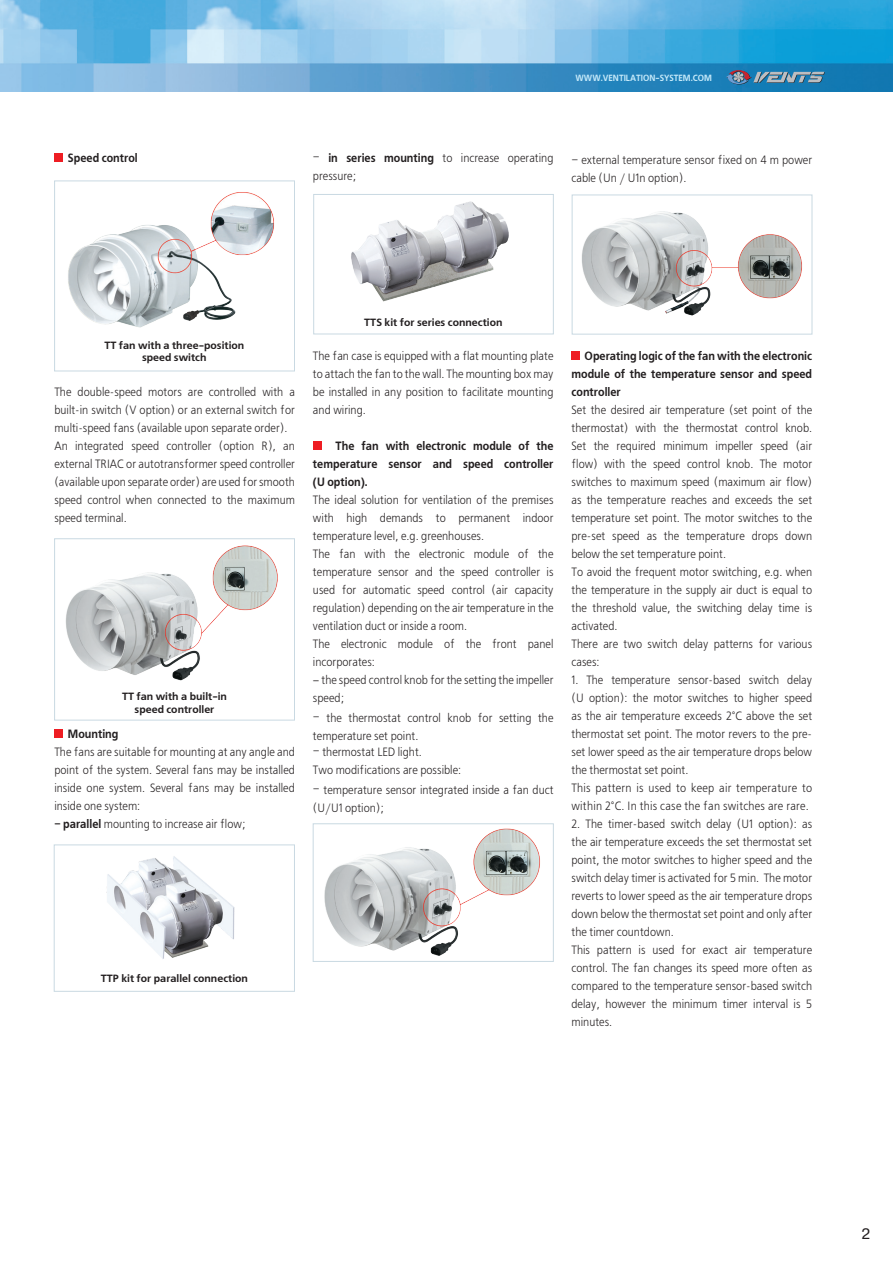
<style>
.page{position:relative;width:893px;height:1263px;background:#fff}
.page>*{position:absolute;margin:0;border:0;box-sizing:border-box;transform-origin:0 0}
.t1{font:15px "Pragmatica C";color:#231f20}
.t2{font:12px/18px "Free Set C";color:#231f20;scale:.9 1}
.t3{font:700 12px/18px "Free Set C";color:#231f20;text-align:justify;scale:.9 1}
.t4{font:700 10.5px/12.6px "Free Set C";color:#231f20;text-align:center}
.t5{font:700 9px "Free Set C";color:#c6eafa;scale:.9 1}
.s1{font-weight:700}
.s2{font-family:"Pragmatica C"}
</style>
<div class="page">
<img style="left:0;top:0;width:893px;height:91px">
<svg style="left:726px;top:70px;width:99px;height:14px"></svg>
<div style="left:54px;top:153px;width:9px;height:9px;background:#ee1d23"></div>
<div style="left:54px;top:729px;width:9px;height:9px;background:#ee1d23"></div>
<div style="left:313px;top:441px;width:8px;height:9px;background:#ee1d23"></div>
<img style="left:324px;top:828px;width:216px;height:128px">
<div style="left:313px;top:823px;width:241px;height:139px;border:1px solid #c9d9e2"></div>
<img style="left:65px;top:545px;width:213px;height:136px">
<div style="left:54px;top:539px;width:241px;height:181px;border:1px solid #c9d9e2"></div>
<img style="left:106px;top:856px;width:129px;height:103px">
<div style="left:54px;top:845px;width:241px;height:146px;border:1px solid #c9d9e2"></div>
<img style="left:351px;top:201px;width:158px;height:101px">
<div style="left:313px;top:194px;width:241px;height:140px;border:1px solid #c9d9e2"></div>
<img style="left:68px;top:192px;width:206px;height:136px">
<div style="left:54px;top:181px;width:241px;height:190px;border:1px solid #c9d9e2"></div>
<div style="left:571px;top:351px;width:9px;height:9px;background:#ee1d23"></div>
<img style="left:581px;top:211px;width:221px;height:105px">
<div style="left:572px;top:195px;width:240px;height:139px;border:1px solid #c9d9e2"></div>
<p class="t3" style="left:68px;top:149px;width:79px">Speed control</p>
<p class="t5" style="left:575px;top:73px;width:153px">WWW.VENTILATION-SYSTEM.COM</p>
<p class="t2" style="left:313px;top:149px;width:269px">– <span class="s1">in series mounting</span> to increase operating pressure;</p>
<p class="t2" style="left:571px;top:151px;width:269px">– external temperature sensor fixed on 4 m power cable (Un / U1n option).</p>
<p class="t4" style="left:104px;top:339px;width:141px">TT fan with a three-position speed switch</p>
<p class="t2" style="left:54px;top:383px;width:269px">The double-speed motors are controlled with a built-in switch (V option) or an external switch for multi-speed fans (available upon separate order).<br>An integrated speed controller (option R), an external TRIAC or autotransformer speed controller (available upon separate order) are used for smooth speed control when connected to the maximum speed terminal.</p>
<p class="t4" style="left:122px;top:691px;width:107px">TT fan with a built-in speed controller</p>
<p class="t3" style="left:68px;top:725px;width:58px">Mounting</p>
<p class="t2" style="left:54px;top:743px;width:269px;text-align:justify">The fans are suitable for mounting at any angle and point of the system. Several fans may be installed inside one system. Several fans may be installed inside one system:</p>
<p class="t2" style="left:54px;top:815px;width:214px"><span class="s1">– parallel</span> mounting to increase air flow;</p>
<p class="t4" style="left:101px;top:972px;width:149px">TTP kit for parallel connection</p>
<p class="t4" style="left:364px;top:316px;width:140px">TTS kit for series connection</p>
<p class="t2" style="left:313px;top:347px;width:269px;text-align:justify">The fan case is equipped with a flat mounting plate to attach the fan to the wall. The mounting box may be installed in any position to facilitate mounting and wiring.</p>
<p class="t3" style="left:313px;top:437px;width:269px;text-indent:23px">The fan with electronic module of the temperature sensor and speed controller (U option).</p>
<p class="t2" style="left:313px;top:491px;width:269px">The ideal solution for ventilation of the premises with high demands to permanent indoor temperature level, e.g. greenhouses.<br>The fan with the electronic module of the temperature sensor and the speed controller is used for automatic speed control (air capacity regulation) depending on the air temperature in the ventilation duct or inside a room.<br>The electronic module of the front panel incorporates:</p>
<p class="t2" style="left:313px;top:671px;width:269px"><span class="s2">–</span> the speed control knob for the setting the impeller speed;</p>
<p class="t2" style="left:313px;top:709px;width:269px">– the thermostat control knob for setting the temperature set point.</p>
<p class="t2" style="left:313px;top:743px;width:166px">– thermostat LED light.<br>Two modifications are possible:</p>
<p class="t2" style="left:313px;top:781px;width:269px">– temperature sensor integrated inside a fan duct (U/U1 option);</p>
<p class="t3" style="left:571px;top:347px;width:269px;text-indent:13px">Operating logic of the fan with the electronic module of the temperature sensor and speed controller</p>
<p class="t2" style="left:571px;top:401px;width:269px">Set the desired air temperature (set point of the thermostat) with the thermostat control knob.<br>Set the required minimum impeller speed (air flow) with the speed control knob. The motor switches to maximum speed (maximum air flow) as the temperature reaches and exceeds the set temperature set point. The motor switches to the pre-set speed as the temperature drops down below the set temperature point.<br>To avoid the frequent motor switching, e.g. when the temperature in the supply air duct is equal to the threshold value, the switching delay time is activated.<br>There are two switch delay patterns for various cases:</p>
<p class="t2" style="left:571px;top:671px;width:269px">1. The temperature sensor-based switch delay (U option): the motor switches to higher speed as the air temperature exceeds 2°C above the set thermostat set point. The motor revers to the pre&shy;set lower speed as the air temperature drops below the thermostat set point.<br>This pattern is used to keep air temperature to within 2°C. In this case the fan switches are rare.</p>
<p class="t2" style="left:571px;top:815px;width:269px">2. The timer-based switch delay (U1 option): as the air temperature exceeds the set thermostat set point, the motor switches to higher speed and the switch delay timer is activated for 5 min. The motor reverts to lower speed as the air temperature drops down below the thermostat set point and only after the timer countdown.<br>This pattern is used for exact air temperature control. The fan changes its speed more often as compared to the temperature sensor-based switch delay, however the minimum timer interval is 5 minutes.</p>
<p class="t1" style="left:862px;top:1225px;width:10px">2</p>
</div>
